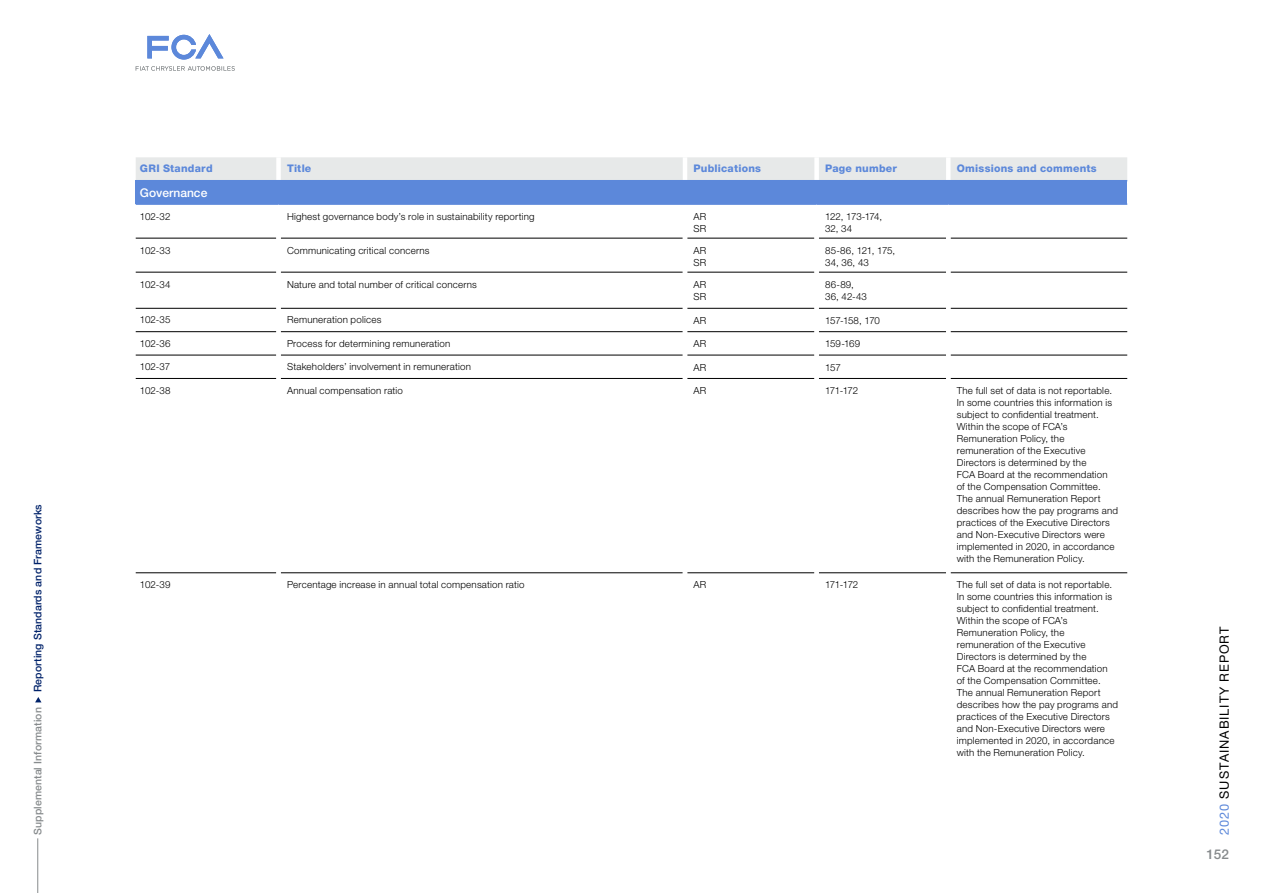
<style>
.page{position:relative;width:1263px;height:893px;background:#fff}
.page>*{position:absolute;margin:0;border:0;box-sizing:border-box;transform-origin:0 0}
.t1{font:500 13.5px "Helvetica Neue LT Pro";color:#878b8d}
.t2{font:12.75px "Helvetica Neue LT Pro";letter-spacing:.07em;color:#000}
.t3{font:500 12px "Helvetica Neue LT Pro";color:#fff}
.t4{font:800 10.5px "Helvetica Neue LT Pro";letter-spacing:.02em;color:#5c88da}
.t5{font:500 10.5px "Helvetica Neue LT Pro";letter-spacing:.01em;color:#00226a}
.t6{font:500 10.5px "Helvetica Neue LT Pro";letter-spacing:.01em;color:#878b8d}
.t7{font:300 9.75px/12px "Helvetica Neue LT Pro";letter-spacing:.02em;color:#000}
.t8{font:300 9.75px/12px "Helvetica Neue LT Pro";letter-spacing:-.03em;color:#000}
.s1{color:#5c88da}
</style>
<div class="page">
<hr style="left:37px;top:838px;width:1px;height:55px;background:#878b8d">
<svg style="left:35px;top:697px;width:7px;height:5px"></svg>
<div style="left:136px;top:157px;width:991px;height:23px;background:#e7e9e9"></div>
<div style="left:136px;top:181px;width:991px;height:23px;background:#5c88da"></div>
<div style="left:276px;top:157px;width:5px;height:23px;background:#fff"></div>
<hr style="left:683px;top:157px;width:4px;height:23px;background:#fff">
<div style="left:814px;top:157px;width:5px;height:23px;background:#fff"></div>
<hr style="left:946px;top:157px;width:4px;height:23px;background:#fff">
<hr style="left:136px;top:238px;width:140px;height:1px;background:#000">
<hr style="left:281px;top:238px;width:402px;height:1px;background:#000">
<hr style="left:687px;top:238px;width:127px;height:1px;background:#000">
<hr style="left:819px;top:238px;width:127px;height:1px;background:#000">
<hr style="left:950px;top:238px;width:177px;height:1px;background:#000">
<hr style="left:136px;top:272px;width:140px;height:1px;background:#000">
<hr style="left:281px;top:272px;width:402px;height:1px;background:#000">
<hr style="left:687px;top:272px;width:127px;height:1px;background:#000">
<hr style="left:819px;top:272px;width:127px;height:1px;background:#000">
<hr style="left:950px;top:272px;width:177px;height:1px;background:#000">
<hr style="left:136px;top:308px;width:140px;height:1px;background:#000">
<hr style="left:281px;top:308px;width:402px;height:1px;background:#000">
<hr style="left:687px;top:308px;width:127px;height:1px;background:#000">
<hr style="left:819px;top:308px;width:127px;height:1px;background:#000">
<hr style="left:950px;top:308px;width:177px;height:1px;background:#000">
<hr style="left:136px;top:331px;width:140px;height:1px;background:#000">
<hr style="left:281px;top:331px;width:402px;height:1px;background:#000">
<hr style="left:687px;top:331px;width:127px;height:1px;background:#000">
<hr style="left:819px;top:331px;width:127px;height:1px;background:#000">
<hr style="left:950px;top:331px;width:177px;height:1px;background:#000">
<hr style="left:136px;top:355px;width:140px;height:1px;background:#000">
<hr style="left:281px;top:355px;width:402px;height:1px;background:#000">
<hr style="left:687px;top:355px;width:127px;height:1px;background:#000">
<hr style="left:819px;top:355px;width:127px;height:1px;background:#000">
<hr style="left:950px;top:355px;width:177px;height:1px;background:#000">
<hr style="left:136px;top:378px;width:140px;height:1px;background:#000">
<hr style="left:281px;top:378px;width:402px;height:1px;background:#000">
<hr style="left:687px;top:378px;width:127px;height:1px;background:#000">
<hr style="left:819px;top:378px;width:127px;height:1px;background:#000">
<hr style="left:950px;top:378px;width:177px;height:1px;background:#000">
<hr style="left:136px;top:572px;width:140px;height:1px;background:#000">
<hr style="left:281px;top:572px;width:402px;height:1px;background:#000">
<hr style="left:687px;top:572px;width:127px;height:1px;background:#000">
<hr style="left:819px;top:572px;width:127px;height:1px;background:#000">
<hr style="left:950px;top:572px;width:177px;height:1px;background:#000">
<hr style="left:136px;top:180px;width:143px;height:1px;background:#5c88da">
<hr style="left:279px;top:180px;width:406px;height:1px;background:#5c88da">
<hr style="left:685px;top:180px;width:132px;height:1px;background:#5c88da">
<hr style="left:817px;top:180px;width:131px;height:1px;background:#5c88da">
<hr style="left:948px;top:180px;width:179px;height:1px;background:#5c88da">
<hr style="left:136px;top:203px;width:143px;height:2px;background:#5c88da">
<hr style="left:279px;top:203px;width:406px;height:2px;background:#5c88da">
<hr style="left:685px;top:203px;width:132px;height:2px;background:#5c88da">
<hr style="left:817px;top:203px;width:131px;height:2px;background:#5c88da">
<hr style="left:948px;top:203px;width:179px;height:2px;background:#5c88da">
<svg style="left:147px;top:34px;width:76px;height:26px"></svg>
<svg style="left:136px;top:66px;width:99px;height:5px"></svg>
<p class="t5" style="left:32px;top:692px;width:190px;rotate:-90deg">Reporting Standards and Frameworks</p>
<p class="t6" style="left:32px;top:835px;width:129px;rotate:-90deg">Supplemental Information</p>
<p class="t4" style="left:140px;top:162px;width:74px">GRI Standard</p>
<p class="t4" style="left:287px;top:162px;width:26px">Title</p>
<p class="t4" style="left:693px;top:162px;width:69px">Publications</p>
<p class="t4" style="left:825px;top:162px;width:73px">Page number</p>
<p class="t4" style="left:957px;top:162px;width:141px">Omissions and comments</p>
<p class="t3" style="left:140px;top:185px;width:69px">Governance</p>
<p class="t7" style="left:140px;top:210px;width:32px">102-32</p>
<p class="t7" style="left:287px;top:210px;width:249px">Highest governance body’s role in sustainability reporting</p>
<p class="t7" style="left:693px;top:210px;width:14px">AR<br>SR</p>
<p class="t8" style="left:825px;top:210px;width:59px">122, 173-174,<br>32, 34</p>
<p class="t7" style="left:140px;top:244px;width:32px">102-33</p>
<p class="t7" style="left:287px;top:244px;width:144px">Communicating critical concerns</p>
<p class="t7" style="left:693px;top:244px;width:14px">AR<br>SR</p>
<p class="t7" style="left:825px;top:244px;width:72px">85-86, 121, 175,<br>34, 36, 43</p>
<p class="t7" style="left:140px;top:278px;width:32px">102-34</p>
<p class="t7" style="left:287px;top:278px;width:191px">Nature and total number of critical concerns</p>
<p class="t7" style="left:693px;top:278px;width:14px">AR<br>SR</p>
<p class="t7" style="left:825px;top:278px;width:43px">86-89,<br>36, 42-43</p>
<p class="t7" style="left:140px;top:314px;width:32px">102-35</p>
<p class="t7" style="left:287px;top:314px;width:96px">Remuneration polices</p>
<p class="t7" style="left:693px;top:314px;width:14px">AR</p>
<p class="t8" style="left:825px;top:314px;width:56px">157-158, 170</p>
<p class="t7" style="left:140px;top:337px;width:32px">102-36</p>
<p class="t7" style="left:287px;top:337px;width:165px">Process for determining remuneration</p>
<p class="t7" style="left:693px;top:337px;width:14px">AR</p>
<p class="t7" style="left:825px;top:337px;width:37px">159-169</p>
<p class="t7" style="left:140px;top:361px;width:32px">102-37</p>
<p class="t7" style="left:287px;top:361px;width:185px">Stakeholders’ involvement in remuneration</p>
<p class="t7" style="left:693px;top:361px;width:14px">AR</p>
<p class="t7" style="left:825px;top:361px;width:17px">157</p>
<p class="t7" style="left:140px;top:384px;width:32px">102-38</p>
<p class="t7" style="left:287px;top:384px;width:117px">Annual compensation ratio</p>
<p class="t7" style="left:693px;top:384px;width:14px">AR</p>
<p class="t7" style="left:825px;top:384px;width:35px">171-172</p>
<p class="t7" style="left:957px;top:384px;width:163px">The full set of data is not reportable.<br>In some countries this information is subject to confidential treatment.<br>Within the scope of FCA’s<br>Remuneration Policy, the remuneration of the Executive<br>Directors is determined by the<br>FCA Board at the recommendation of the Compensation Committee.<br>The annual Remuneration Report describes how the pay programs and practices of the Executive Directors and Non-Executive Directors were implemented in 2020, in accordance with the Remuneration Policy.</p>
<p class="t7" style="left:140px;top:579px;width:32px">102-39</p>
<p class="t7" style="left:287px;top:579px;width:239px">Percentage increase in annual total compensation ratio</p>
<p class="t7" style="left:693px;top:579px;width:14px">AR</p>
<p class="t7" style="left:825px;top:579px;width:35px">171-172</p>
<p class="t7" style="left:957px;top:579px;width:163px">The full set of data is not reportable.<br>In some countries this information is subject to confidential treatment.<br>Within the scope of FCA’s<br>Remuneration Policy, the remuneration of the Executive<br>Directors is determined by the<br>FCA Board at the recommendation of the Compensation Committee.<br>The annual Remuneration Report describes how the pay programs and practices of the Executive Directors and Non-Executive Directors were implemented in 2020, in accordance with the Remuneration Policy.</p>
<h2 class="t2" style="left:1217px;top:835px;width:210px;rotate:-90deg"><span class="s1">2020</span> SUSTAINABILITY REPORT</h2>
<h1 class="t1" style="left:1206px;top:846px;width:24px">152</h1>
</div>
